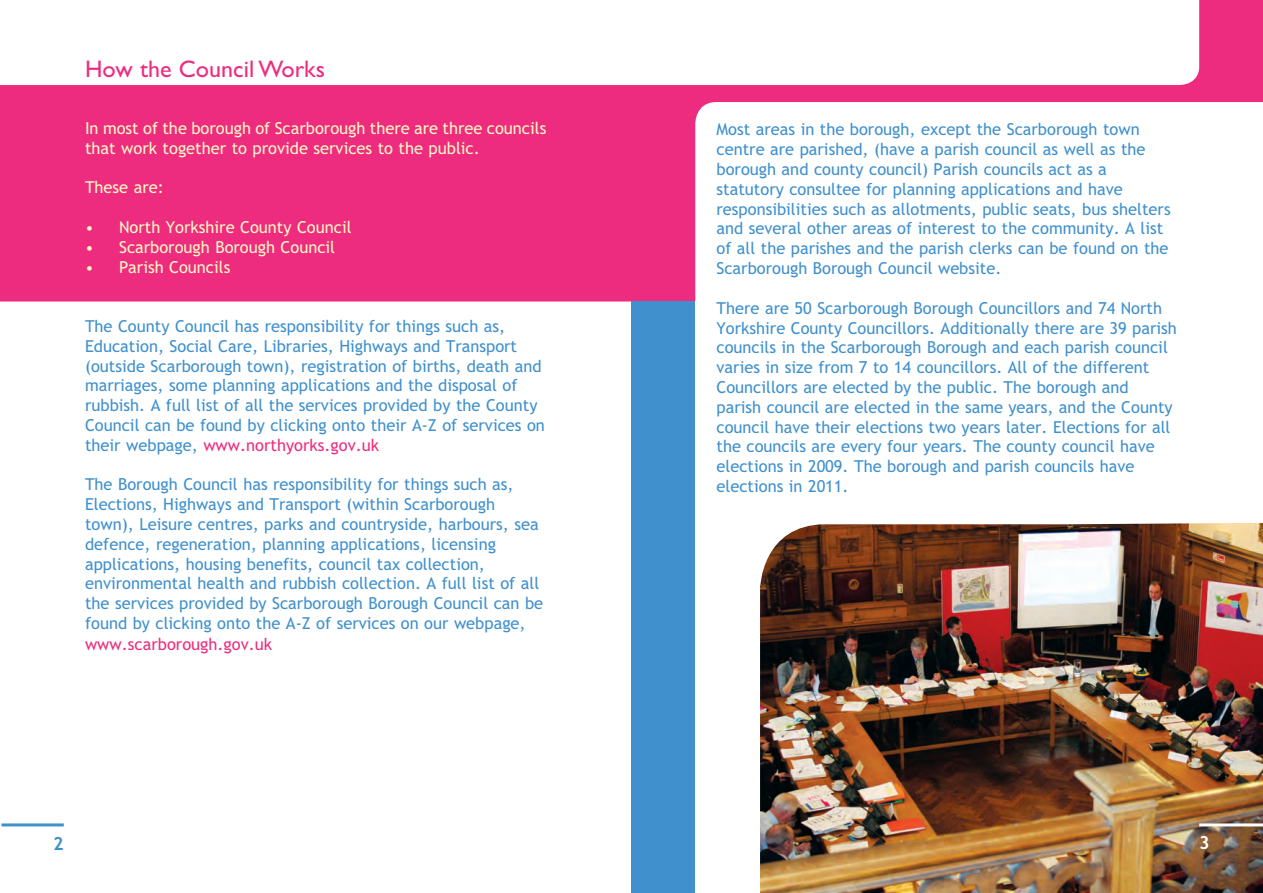
<style>
.page{position:relative;width:1263px;height:893px;background:#fff}
.page>*{position:absolute;margin:0;border:0;box-sizing:border-box;transform-origin:0 0}
.t1{font:24px "Gill Sans";color:#ee2c7f}
.t2{font:700 18px "Trebuchet MS";color:#3f90cd}
.t3{font:700 18px "Trebuchet MS";color:#fff}
.t4{font:16.5px/19.8px "Trebuchet MS";color:#3f90cd}
.t5{font:16.5px/19.8px "Trebuchet MS";color:#fffac4}
.t6{font:16.5px "Trebuchet MS";color:#ee2c7f}
.s1{color:#ee2c7f}
</style>
<div class="page">
<img style="left:760px;top:523px;width:503px;height:370px">
<svg style="left:0;top:0;width:1263px;height:302px"></svg>
<hr style="left:1199px;top:823px;width:64px;height:3px;background:#fff">
<div style="left:631px;top:302px;width:64px;height:591px;background:#3f90cd"></div>
<hr style="left:2px;top:823px;width:62px;height:3px;background:#3f90cd">
<h1 class="t1" style="left:85px;top:54px;width:241px">How the Council Works</h1>
<p class="t5" style="left:85px;top:118px;width:463px">In most of the borough of Scarborough there are three councils that work together to provide services to the public.</p>
<p class="t5" style="left:85px;top:178px;width:80px">These are:</p>
<p class="t5" style="left:85px;top:217px;width:268px">• North Yorkshire County Council</p>
<p class="t5" style="left:85px;top:237px;width:252px">• Scarborough Borough Council</p>
<p class="t5" style="left:85px;top:257px;width:147px">• Parish Councils</p>
<p class="t4" style="left:85px;top:316px;width:461px">The County Council has responsibility for things such as, Education, Social Care, Libraries, Highways and Transport (outside Scarborough town), registration of births, death and marriages, some planning applications and the disposal of rubbish. A full list of all the services provided by the County Council can be found by clicking onto their A-Z of services on their webpage, <span class="s1">www.northyorks.gov.uk</span></p>
<p class="t4" style="left:85px;top:475px;width:460px">The Borough Council has responsibility for things such as, Elections, Highways and Transport (within Scarborough town), Leisure centres, parks and countryside, harbours, sea defence, regeneration, planning applications, licensing applications, housing benefits, council tax collection, environmental health and rubbish collection. A full list of all the services provided by Scarborough Borough Council can be found by clicking onto the A-Z of services on our webpage,</p>
<p class="t6" style="left:85px;top:635px;width:189px">www.scarborough.gov.uk</p>
<p class="t4" style="left:716px;top:120px;width:456px">Most areas in the borough, except the Scarborough town centre are parished, (have a parish council as well as the borough and county council) Parish councils act as a statutory consultee for planning applications and have responsibilities such as allotments, public seats, bus shelters and several other areas of interest to the community. A list of all the parishes and the parish clerks can be found on the Scarborough Borough Council website.</p>
<p class="t4" style="left:716px;top:298px;width:462px">There are 50 Scarborough Borough Councillors and 74 North Yorkshire County Councillors. Additionally there are 39 parish councils in the Scarborough Borough and each parish council varies in size from 7 to 14 councillors. All of the different Councillors are elected by the public. The borough and parish council are elected in the same years, and the County council have their elections two years later. Elections for all the councils are every four years. The county council have elections in 2009. The borough and parish councils have elections in 2011.</p>
<p class="t2" style="left:53px;top:833px;width:12px">2</p>
<p class="t3" style="left:1199px;top:832px;width:12px">3</p>
</div>
